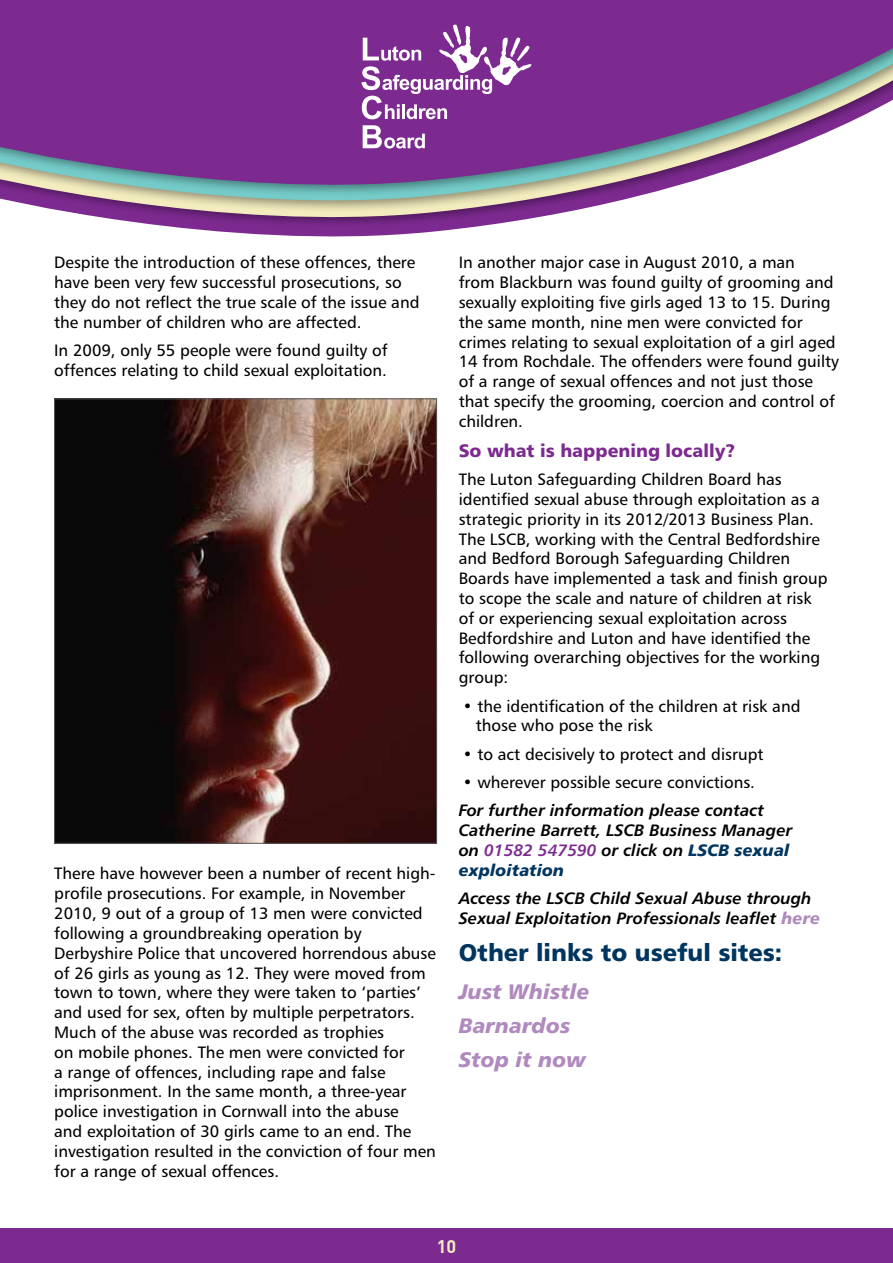
<style>
.page{position:relative;width:893px;height:1263px;background:#fff}
.page>*{position:absolute;margin:0;border:0;box-sizing:border-box;transform-origin:0 0}
.t1{font:24px "Humanist 777 BT Black B";color:#00355f}
.t2{font:21px/33.8px "Humanist 777 BT Black Italic B";color:#b089be}
.t3{font:18px "Humanist 777 BT Black B";color:#7d2a90}
.t4{font:700 18px "DIN";color:#f3ecbe}
.t5{font:16.5px/19.8px "Humanist 777 BT Roman B";color:#000}
.t6{font:16.5px/19.8px "Humanist 777 BT Bold Italic B";color:#000}
.t7{font:16.5px "Humanist 777 BT Black Italic B";color:#00355f}
.s1{color:#7d2a90}
.s2{font-family:"Humanist 777 BT Black Italic B";color:#00355f}
.s3{font-family:"Humanist 777 BT Black Italic B";color:#b089be}
</style>
<div class="page">
<div style="left:0;top:1229px;width:893px;height:34px;background:#7d2a90"></div>
<svg style="left:99px;top:217px;width:440px;height:17px;fill:#7d2a90"></svg>
<svg style="left:12px;top:201px;width:605px;height:16px;background:#b591a7"></svg>
<svg style="left:0;top:0;width:893px;height:201px;background:#89509b"></svg>
<svg style="left:363px;top:125px;width:62px;height:24px"></svg>
<svg style="left:361px;top:24px;width:170px;height:95px"></svg>
<img style="left:56px;top:401px;width:379px;height:440px">
<p class="t5" style="left:54px;top:252px;width:367px">Despite the introduction of these offences, there have been very few successful prosecutions, so they do not reflect the true scale of the issue and the number of children who are affected.</p>
<p class="t5" style="left:54px;top:340px;width:335px">In 2009, only 55 people were found guilty of offences relating to child sexual exploitation.</p>
<p class="t5" style="left:54px;top:863px;width:383px">There have however been a number of recent high&shy;profile prosecutions. For example, in November 2010, 9 out of a group of 13 men were convicted following a groundbreaking operation by Derbyshire Police that uncovered horrendous abuse of 26 girls as young as 12. They were moved from town to town, where they were taken to ‘parties’ and used for sex, often by multiple perpetrators.<br>Much of the abuse was recorded as trophies<br>on mobile phones. The men were convicted for<br>a range of offences, including rape and false imprisonment. In the same month, a three-year police investigation in Cornwall into the abuse<br>and exploitation of 30 girls came to an end. The investigation resulted in the conviction of four men for a range of sexual offences.</p>
<p class="t5" style="left:459px;top:252px;width:382px">In another major case in August 2010, a man<br>from Blackburn was found guilty of grooming and sexually exploiting five girls aged 13 to 15. During the same month, nine men were convicted for crimes relating to sexual exploitation of a girl aged 14 from Rochdale. The offenders were found guilty of a range of sexual offences and not just those that specify the grooming, coercion and control of children.</p>
<p class="t3" style="left:459px;top:439px;width:278px">So what is happening locally?</p>
<p class="t5" style="left:459px;top:469px;width:370px">The Luton Safeguarding Children Board has identified sexual abuse through exploitation as a strategic priority in its 2012/2013 Business Plan.<br>The LSCB, working with the Central Bedfordshire and Bedford Borough Safeguarding Children Boards have implemented a task and finish group to scope the scale and nature of children at risk of or experiencing sexual exploitation across Bedfordshire and Luton and have identified the following overarching objectives for the working group:</p>
<p class="t5" style="left:476px;top:696px;width:326px;text-indent:-13px">• the identification of the children at risk and those who pose the risk</p>
<p class="t5" style="left:463px;top:744px;width:302px">• to act decisively to protect and disrupt</p>
<p class="t5" style="left:463px;top:772px;width:294px">• wherever possible secure convictions.</p>
<p class="t6" style="left:459px;top:800px;width:335px">For further information please contact<br>Catherine Barrett, LSCB Business Manager on <span class="s1">01582 547590</span> or click on <span class="s2">LSCB sexual</span></p>
<p class="t7" style="left:459px;top:859px;width:107px">exploitation</p>
<p class="t6" style="left:459px;top:888px;width:363px">Access the LSCB Child Sexual Abuse through<br>Sexual Exploitation Professionals leaflet <span class="s3">here</span></p>
<h1 class="t1" style="left:459px;top:937px;width:325px">Other links to useful sites:</h1>
<p class="t2" style="left:459px;top:974px;width:132px">Just Whistle<br>Barnardos<br>Stop it now</p>
<p class="t4" style="left:437px;top:1234px;width:21px">10</p>
</div>
